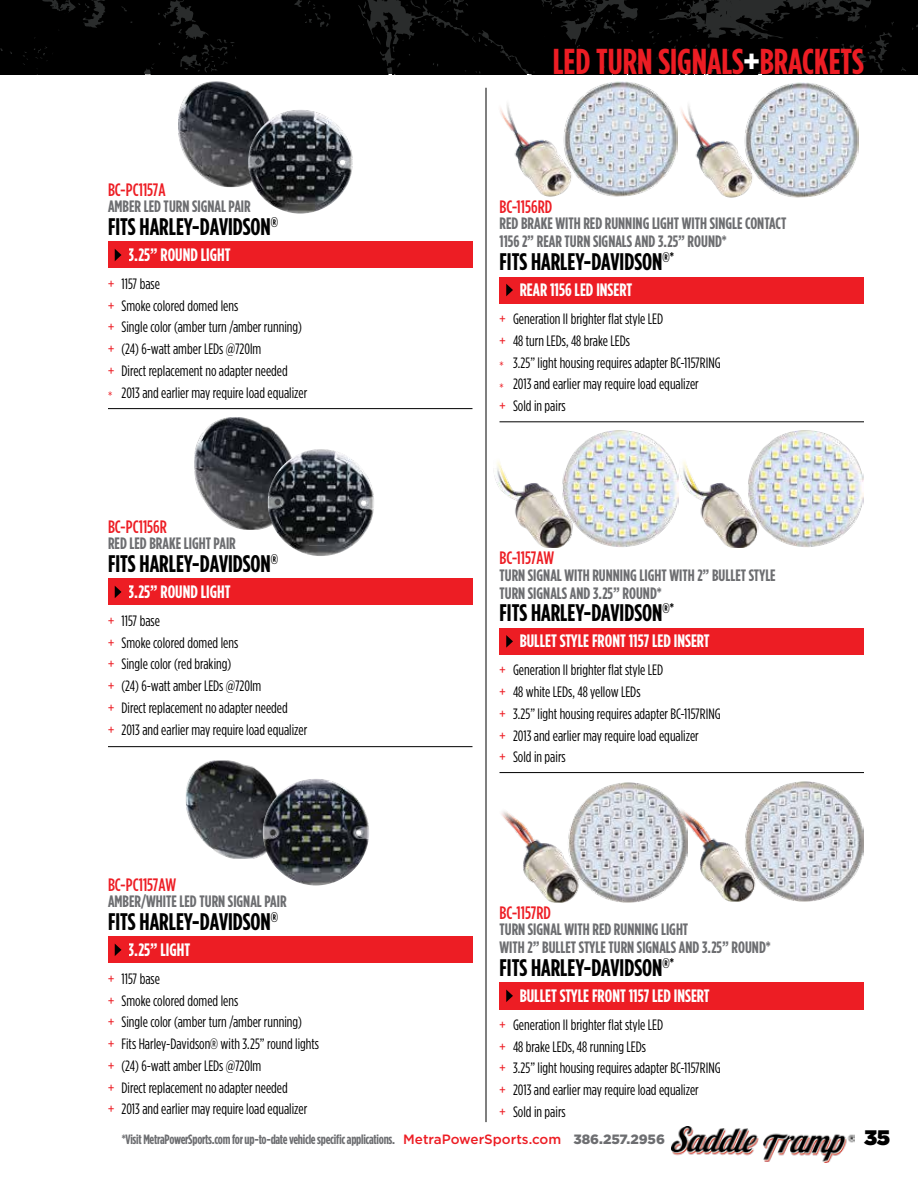
<style>
.page{position:relative;width:918px;height:1188px;background:#fff}
.page>*{position:absolute;margin:0;border:0;box-sizing:border-box;transform-origin:0 0}
.t1{font:700 36px "Gotham Condensed";color:#ed1d24}
.t2{font:700 24px "Gotham Condensed";color:#000}
.t3{font:900 21px "Gotham";color:#000}
.t4{font:700 18px "Gotham Condensed";color:#fff}
.t5{font:500 18px "Gotham Condensed";color:#ed1d24}
.t6{font:700 16.5px/18px "Gotham Condensed";color:#6d6e71}
.t7{font:15px/21.8px "Gotham Condensed";color:#000}
.t8{font:700 13.5px "Gotham Condensed";letter-spacing:-.02em;color:#6d6e71}
.s1{color:#ed1d24}
.s2{color:#fff}
.s3{font-family:"Gotham";font-weight:500;color:#ed1d24}
.s4{font-family:"Gotham";font-weight:900}
</style>
<div class="page">
<svg style="left:78px;top:0;width:265px;height:74px;background:#030303"></svg>
<svg style="left:124px;top:1px;width:24px;height:36px"></svg>
<svg style="left:133px;top:52px;width:19px;height:21px"></svg>
<svg style="left:159px;top:47px;width:6px;height:6px"></svg>
<div style="left:260px;top:0;width:74px;height:74px;background:#000"></div>
<div style="left:0;top:0;width:78px;height:75px;background:#000"></div>
<svg style="left:343px;top:0;width:575px;height:75px;background:#050606"></svg>
<img style="left:672px;top:1127px;width:183px;height:35px">
<div style="left:128px;top:241px;width:344px;height:27px;background:#ed1d24"></div>
<div style="left:108px;top:241px;width:20px;height:27px;background:#ed1d24"></div>
<svg style="left:115px;top:249px;width:7px;height:12px"></svg>
<div style="left:128px;top:936px;width:344px;height:27px;background:#ed1d24"></div>
<div style="left:108px;top:936px;width:20px;height:27px;background:#ed1d24"></div>
<svg style="left:115px;top:944px;width:7px;height:12px"></svg>
<div style="left:520px;top:277px;width:344px;height:27px;background:#ed1d24"></div>
<div style="left:500px;top:277px;width:20px;height:27px;background:#ed1d24"></div>
<svg style="left:506px;top:284px;width:7px;height:12px"></svg>
<div style="left:520px;top:628px;width:344px;height:27px;background:#ed1d24"></div>
<div style="left:500px;top:628px;width:20px;height:27px;background:#ed1d24"></div>
<svg style="left:506px;top:635px;width:7px;height:13px"></svg>
<div style="left:520px;top:982px;width:344px;height:27px;background:#ed1d24"></div>
<div style="left:500px;top:982px;width:20px;height:27px;background:#ed1d24"></div>
<svg style="left:506px;top:990px;width:7px;height:12px"></svg>
<div style="left:128px;top:578px;width:344px;height:27px;background:#ed1d24"></div>
<div style="left:108px;top:578px;width:20px;height:27px;background:#ed1d24"></div>
<svg style="left:115px;top:586px;width:7px;height:12px"></svg>
<img style="left:178px;top:81px;width:87px;height:106px">
<img style="left:248px;top:110px;width:105px;height:104px">
<img style="left:194px;top:417px;width:98px;height:113px">
<img style="left:268px;top:449px;width:106px;height:107px;border-radius:53px">
<img style="left:186px;top:760px;width:94px;height:99px">
<img style="left:263px;top:779px;width:106px;height:106px;border-radius:53px">
<img style="left:494px;top:430px;width:182px;height:117px">
<img style="left:501px;top:782px;width:170px;height:120px">
<img style="left:500px;top:82px;width:172px;height:115px">
<hr style="left:108px;top:408px;width:364px;height:1px;background:#000">
<hr style="left:500px;top:421px;width:364px;height:1px;background:#000">
<hr style="left:486px;top:88px;width:1px;height:1034px;background:#000">
<hr style="left:108px;top:746px;width:364px;height:1px;background:#000">
<hr style="left:500px;top:772px;width:364px;height:1px;background:#000">
<img style="left:672px;top:82px;width:186px;height:116px">
<img style="left:676px;top:431px;width:188px;height:116px">
<img style="left:671px;top:782px;width:193px;height:120px">
<p class="t5" style="left:108px;top:180px;width:59px">BC-PC1157A</p>
<p class="t6" style="left:108px;top:197px;width:144px">AMBER LED TURN SIGNAL PAIR</p>
<h2 class="t2" style="left:108px;top:213px;width:172px">FITS HARLEY-DAVIDSON<sup>®</sup></h2>
<p class="t4" style="left:128px;top:245px;width:104px">3.25” ROUND LIGHT</p>
<p class="t7" style="left:108px;top:273px;width:201px"><span class="s1">+</span> 1157 base<br><span class="s1">+</span> Smoke colored domed lens<br><span class="s1">+</span> Single color (amber turn /amber running) <span class="s1">+</span> (24) 6-watt amber LEDs @720lm<br><span class="s1">+</span> Direct replacement no adapter needed<br><span class="s1">*</span> 2013 and earlier may require load equalizer</p>
<p class="t5" style="left:108px;top:517px;width:60px">BC-PC1156R</p>
<p class="t6" style="left:108px;top:534px;width:129px">RED LED BRAKE LIGHT PAIR</p>
<h2 class="t2" style="left:108px;top:550px;width:172px">FITS HARLEY-DAVIDSON<sup>®</sup></h2>
<p class="t4" style="left:128px;top:582px;width:104px">3.25” ROUND LIGHT</p>
<p class="t7" style="left:108px;top:610px;width:201px"><span class="s1">+</span> 1157 base<br><span class="s1">+</span> Smoke colored domed lens<br><span class="s1">+</span> Single color (red braking)<br><span class="s1">+</span> (24) 6-watt amber LEDs @720lm<br><span class="s1">+</span> Direct replacement no adapter needed<br><span class="s1">+</span> 2013 and earlier may require load equalizer</p>
<p class="t5" style="left:108px;top:875px;width:70px">BC-PC1157AW</p>
<p class="t6" style="left:108px;top:892px;width:180px">AMBER/WHITE LED TURN SIGNAL PAIR</p>
<h2 class="t2" style="left:108px;top:908px;width:172px">FITS HARLEY-DAVIDSON<sup>®</sup></h2>
<p class="t4" style="left:128px;top:939px;width:63px">3.25” LIGHT</p>
<p class="t7" style="left:108px;top:967px;width:213px"><span class="s1">+</span> 1157 base<br><span class="s1">+</span> Smoke colored domed lens<br><span class="s1">+</span> Single color (amber turn /amber running)<br><span class="s1">+</span> Fits Harley-Davidson® with 3.25” round lights <span class="s1">+</span> (24) 6-watt amber LEDs @720lm<br><span class="s1">+</span> Direct replacement no adapter needed<br><span class="s1">+</span> 2013 and earlier may require load equalizer</p>
<h1 class="t1" style="left:553px;top:41px;width:313px">LED TURN SIGNALS<span class="s2">+</span>BRACKETS</h1>
<p class="t5" style="left:500px;top:197px;width:54px">BC-1156RD</p>
<p class="t6" style="left:500px;top:214px;width:288px">RED BRAKE WITH RED RUNNING LIGHT WITH SINGLE CONTACT<br>1156 2” REAR TURN SIGNALS AND 3.25” ROUND*</p>
<h2 class="t2" style="left:500px;top:248px;width:176px">FITS HARLEY-DAVIDSON<sup>®*</sup></h2>
<p class="t4" style="left:520px;top:280px;width:114px">REAR 1156 LED INSERT</p>
<p class="t7" style="left:500px;top:308px;width:223px"><span class="s1">+</span> Generation II brighter flat style LED<br><span class="s1">+</span> 48 turn LEDs, 48 brake LEDs<br><span class="s1">*</span> 3.25” light housing requires adapter BC-1157RING <span class="s1">*</span> 2013 and earlier may require load equalizer<br><span class="s1">+</span> Sold in pairs</p>
<p class="t5" style="left:500px;top:548px;width:56px">BC-1157AW</p>
<p class="t6" style="left:500px;top:566px;width:278px">TURN SIGNAL WITH RUNNING LIGHT WITH 2” BULLET STYLE<br>TURN SIGNALS AND 3.25” ROUND*</p>
<h2 class="t2" style="left:500px;top:599px;width:176px">FITS HARLEY-DAVIDSON<sup>®*</sup></h2>
<p class="t4" style="left:520px;top:631px;width:192px">BULLET STYLE FRONT 1157 LED INSERT</p>
<p class="t7" style="left:500px;top:659px;width:223px"><span class="s1">+</span> Generation II brighter flat style LED<br><span class="s1">+</span> 48 white LEDs, 48 yellow LEDs<br><span class="s1">+</span> 3.25” light housing requires adapter BC-1157RING <span class="s1">+</span> 2013 and earlier may require load equalizer<br><span class="s1">+</span> Sold in pairs</p>
<p class="t5" style="left:500px;top:903px;width:53px">BC-1157RD</p>
<p class="t6" style="left:500px;top:920px;width:273px">TURN SIGNAL WITH RED RUNNING LIGHT<br>WITH 2” BULLET STYLE TURN SIGNALS AND 3.25” ROUND*</p>
<h2 class="t2" style="left:500px;top:954px;width:176px">FITS HARLEY-DAVIDSON<sup>®*</sup></h2>
<p class="t4" style="left:520px;top:985px;width:192px">BULLET STYLE FRONT 1157 LED INSERT</p>
<p class="t7" style="left:500px;top:1013px;width:223px"><span class="s1">+</span> Generation II brighter flat style LED<br><span class="s1">+</span> 48 brake LEDs, 48 running LEDs<br><span class="s1">+</span> 3.25” light housing requires adapter BC-1157RING <span class="s1">+</span> 2013 and earlier may require load equalizer<br><span class="s1">+</span> Sold in pairs</p>
<p class="t8" style="left:122px;top:1132px;width:545px">*Visit MetraPowerSports.com for up-to-date vehicle specific applications. <span class="s3">MetraPowerSports.com</span> <span class="s4">386.257.2956</span></p>
<h3 class="t3" style="left:864px;top:1125px;width:28px">35</h3>
</div>
